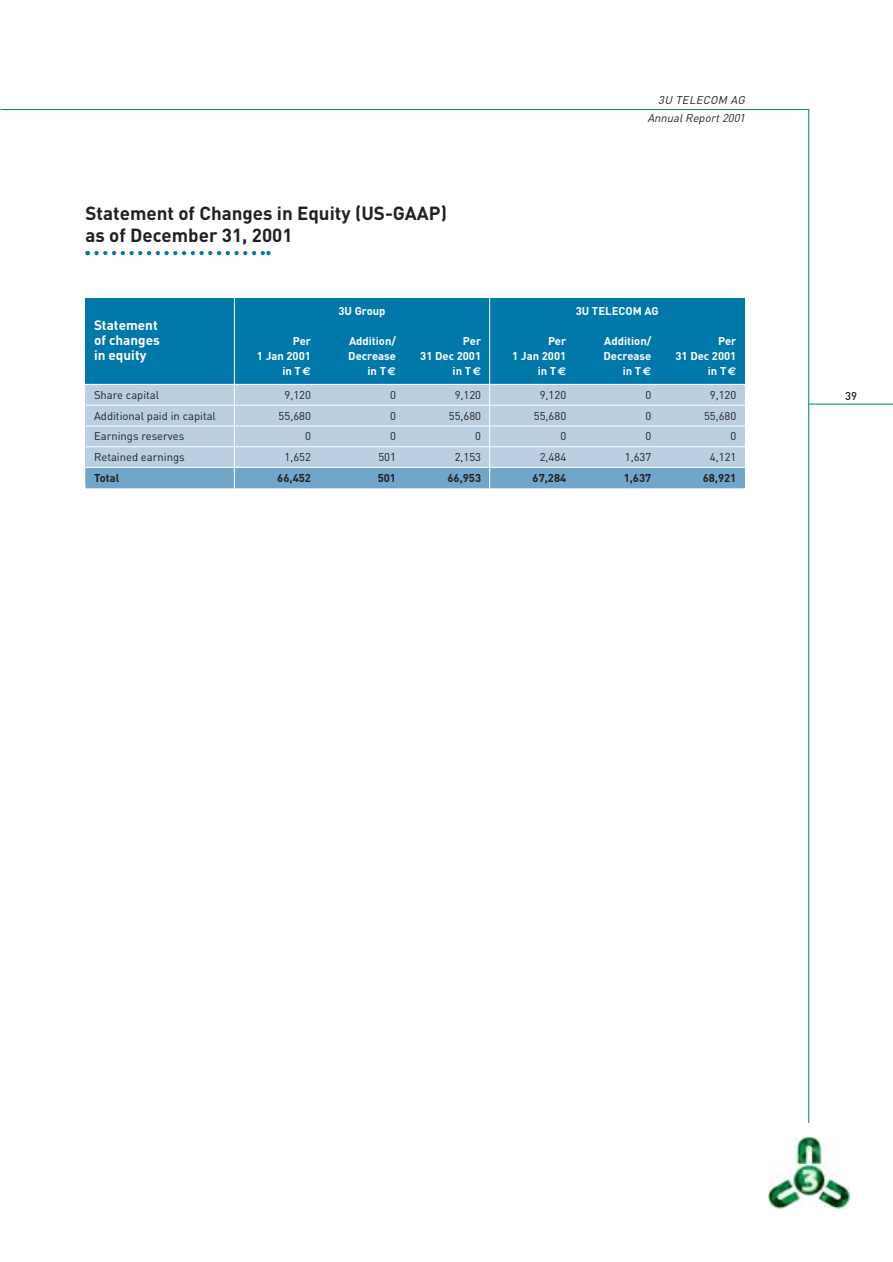
<style>
.page{position:relative;width:893px;height:1262px;background:#fff}
.page>*{position:absolute;margin:0;border:0;box-sizing:border-box;transform-origin:0 0}
.t1{font:700 18.75px/22.5px "DIN";color:#231f1f}
.t2{font:700 13.5px/15px "DIN";color:#fff}
.t3{font:11.25px "DIN";color:#231f1f}
.t4{font:700 11.25px "DIN";color:#fff}
.t5{font:700 11.25px "DIN";color:#231f1f}
.t6{font:italic 11.25px/17.5px "DIN";color:#231f1f;text-align:right}
.t7{font:500 11.25px "DIN";color:#231f1f}
.s1{font-family:"Euro Sans"}
</style>
<div class="page">
<img style="left:768px;top:1137px;width:81px;height:72px">
<hr style="left:0;top:109px;width:809px;height:1px;background:#00884f">
<hr style="left:808px;top:109px;width:1px;height:1014px;background:#00884f">
<hr style="left:808px;top:404px;width:84px;height:1px;background:#00884f">
<svg style="left:85px;top:251px;width:185px;height:4px"></svg>
<div style="left:85px;top:385px;width:660px;height:100px;background:#bacfe2"></div>
<div style="left:85px;top:298px;width:660px;height:86px;background:#0078aa"></div>
<hr style="left:85px;top:405px;width:660px;height:1px;background:#fff">
<hr style="left:85px;top:425px;width:660px;height:1px;background:#fff">
<hr style="left:85px;top:446px;width:660px;height:1px;background:#fff">
<hr style="left:85px;top:467px;width:660px;height:1px;background:#fff">
<div style="left:85px;top:468px;width:660px;height:14px;background:#71a6ca"></div>
<div style="left:85px;top:482px;width:660px;height:6px;background:#71a6ca"></div>
<hr style="left:234px;top:298px;width:1px;height:191px;background:#fff">
<hr style="left:489px;top:298px;width:1px;height:191px;background:#fff">
<h1 class="t1" style="left:85px;top:204px;width:363px">Statement of Changes in Equity (US-GAAP) as of December 31, 2001</h1>
<p class="t6" style="left:647px;top:93px;width:101px">3U TELECOM AG<br>AnnualReport2001</p>
<p class="t2" style="left:94px;top:319px;width:67px">Statement of changes</p>
<p class="t4" style="left:338px;top:307px;width:49px">3U Group</p>
<p class="t4" style="left:575px;top:307px;width:85px">3U TELECOM AG</p>
<p class="t4" style="left:293px;top:337px;width:20px">Per</p>
<p class="t4" style="left:349px;top:337px;width:49px">Addition/</p>
<p class="t4" style="left:463px;top:337px;width:20px">Per</p>
<p class="t4" style="left:548px;top:337px;width:20px">Per</p>
<p class="t4" style="left:604px;top:337px;width:49px">Addition/</p>
<p class="t4" style="left:718px;top:337px;width:20px">Per</p>
<p class="t2" style="left:94px;top:349px;width:54px">in equity</p>
<p class="t4" style="left:257px;top:352px;width:55px">1 Jan 2001</p>
<p class="t4" style="left:348px;top:352px;width:49px">Decrease</p>
<p class="t4" style="left:420px;top:352px;width:62px">31 Dec 2001</p>
<p class="t4" style="left:512px;top:352px;width:55px">1 Jan 2001</p>
<p class="t4" style="left:603px;top:352px;width:49px">Decrease</p>
<p class="t4" style="left:675px;top:352px;width:62px">31 Dec 2001</p>
<p class="t4" style="left:282px;top:367px;width:30px">in T<span class="s1">€</span></p>
<p class="t4" style="left:367px;top:367px;width:30px">in T<span class="s1">€</span></p>
<p class="t4" style="left:452px;top:367px;width:30px">in T<span class="s1">€</span></p>
<p class="t4" style="left:537px;top:367px;width:30px">in T<span class="s1">€</span></p>
<p class="t4" style="left:622px;top:367px;width:30px">in T<span class="s1">€</span></p>
<p class="t4" style="left:707px;top:367px;width:30px">in T<span class="s1">€</span></p>
<p class="t3" style="left:94px;top:391px;width:67px">Share capital</p>
<p class="t3" style="left:284px;top:391px;width:28px">9,120</p>
<p class="t3" style="left:390px;top:391px;width:7px">0</p>
<p class="t3" style="left:454px;top:391px;width:28px">9,120</p>
<p class="t3" style="left:539px;top:391px;width:28px">9,120</p>
<p class="t3" style="left:645px;top:391px;width:7px">0</p>
<p class="t3" style="left:710px;top:391px;width:28px">9,120</p>
<p class="t3" style="left:94px;top:411px;width:123px">Additional paid in capital</p>
<p class="t3" style="left:278px;top:411px;width:34px">55,680</p>
<p class="t3" style="left:390px;top:411px;width:7px">0</p>
<p class="t3" style="left:449px;top:411px;width:34px">55,680</p>
<p class="t3" style="left:534px;top:411px;width:34px">55,680</p>
<p class="t3" style="left:645px;top:411px;width:7px">0</p>
<p class="t3" style="left:704px;top:411px;width:34px">55,680</p>
<p class="t3" style="left:94px;top:432px;width:92px">Earnings reserves</p>
<p class="t3" style="left:305px;top:432px;width:7px">0</p>
<p class="t3" style="left:390px;top:432px;width:7px">0</p>
<p class="t3" style="left:475px;top:432px;width:7px">0</p>
<p class="t3" style="left:560px;top:432px;width:7px">0</p>
<p class="t3" style="left:645px;top:432px;width:7px">0</p>
<p class="t3" style="left:730px;top:432px;width:7px">0</p>
<p class="t3" style="left:94px;top:453px;width:92px">Retained earnings</p>
<p class="t3" style="left:284px;top:453px;width:28px">1,652</p>
<p class="t3" style="left:378px;top:453px;width:19px">501</p>
<p class="t3" style="left:454px;top:453px;width:28px">2,153</p>
<p class="t3" style="left:539px;top:453px;width:28px">2,484</p>
<p class="t3" style="left:625px;top:453px;width:28px">1,637</p>
<p class="t3" style="left:710px;top:453px;width:28px">4,121</p>
<p class="t5" style="left:94px;top:474px;width:27px">Total</p>
<p class="t5" style="left:277px;top:474px;width:35px">66,452</p>
<p class="t5" style="left:378px;top:474px;width:20px">501</p>
<p class="t5" style="left:447px;top:474px;width:35px">66,953</p>
<p class="t5" style="left:532px;top:474px;width:35px">67,284</p>
<p class="t5" style="left:623px;top:474px;width:29px">1,637</p>
<p class="t5" style="left:702px;top:474px;width:35px">68,921</p>
<p class="t7" style="left:845px;top:392px;width:13px">39</p>
</div>
